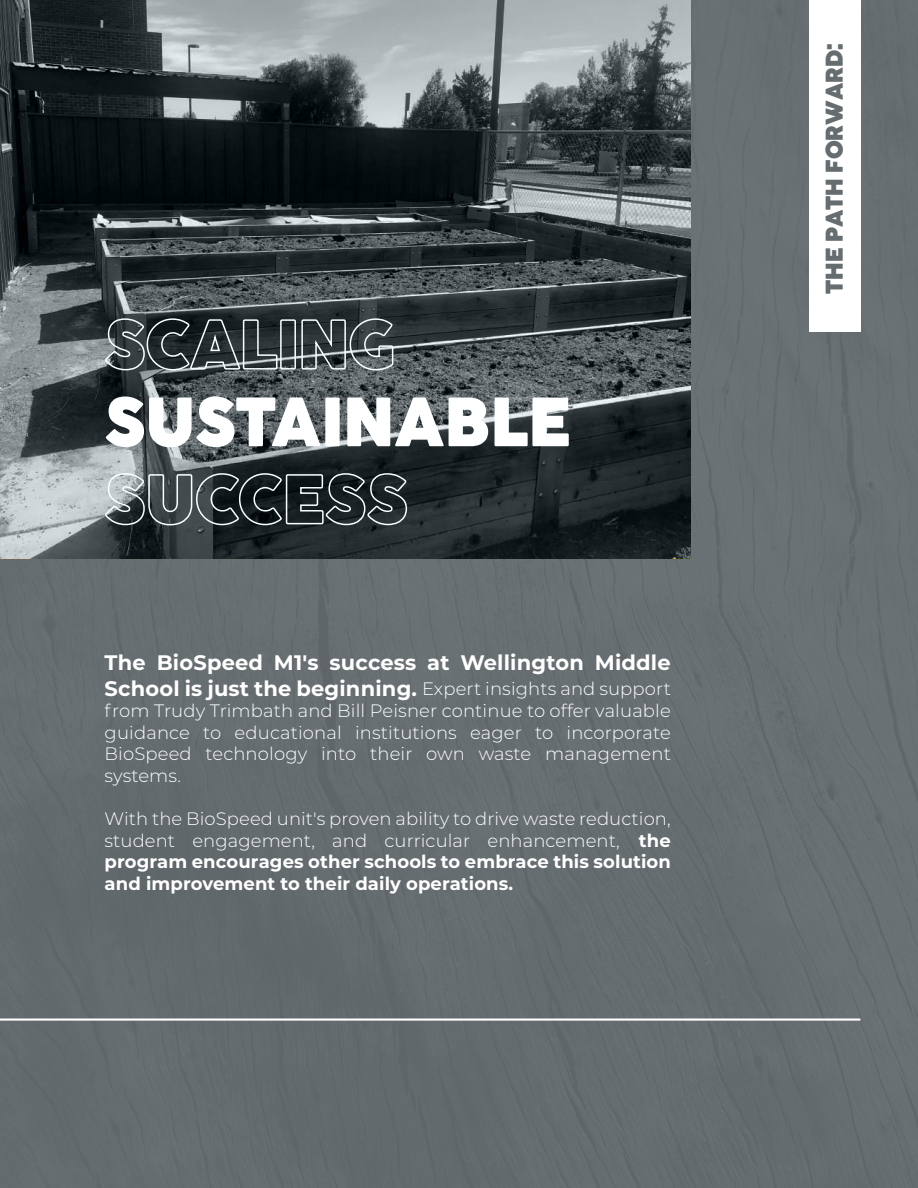
<style>
.page{position:relative;width:918px;height:1188px;background:#666d70}
.page>*{position:absolute;margin:0;border:0;box-sizing:border-box;transform-origin:0 0}
.t1{font:700 64.5px "Cocogoose Pro Trial";letter-spacing:.01em;color:#fff}
.t2{font:700 22.5px "Cocogoose Pro Trial";color:#666d70}
.t3{font:700 21px/25.2px "Montserrat";letter-spacing:.01em;color:#fff}
.t4{font:300 18px/21.6px "Montserrat";letter-spacing:.005em;color:#fff;text-align:justify}
.s1{font-weight:300;font-size:18px}
.s2{font-weight:700}
</style>
<div class="page">
<hr style="left:0;top:1019px;width:860px;height:2px;background:#fff">
<div style="left:809px;top:0;width:51px;height:332px;background:#fff"></div>
<svg style="left:0;top:0;width:691px;height:558px;background:#4a5154"></svg>
<h1 class="t1" style="left:105px;top:386px;width:467px">SUSTAINABLE</h1>
<p class="t3" style="left:105px;top:649px;width:568px">The BioSpeed M1's success at Wellington Middle<br>School is just the beginning. <span class="s1">Expert insights and support</span></p>
<p class="t4" style="left:105px;top:700px;width:568px">from Trudy Trimbath and Bill Peisner continue to offer valuable guidance to educational institutions eager to incorporate BioSpeed technology into their own waste management systems.</p>
<p class="t4" style="left:105px;top:808px;width:568px">With the BioSpeed unit's proven ability to drive waste reduction, student engagement, and curricular enhancement, <span class="s2">the program encourages other schools to embrace this solution and improvement to their daily operations.</span></p>
<p class="t2" style="left:822px;top:294px;width:253px;rotate:-90deg">THE PATH FORWARD:</p>
</div>
